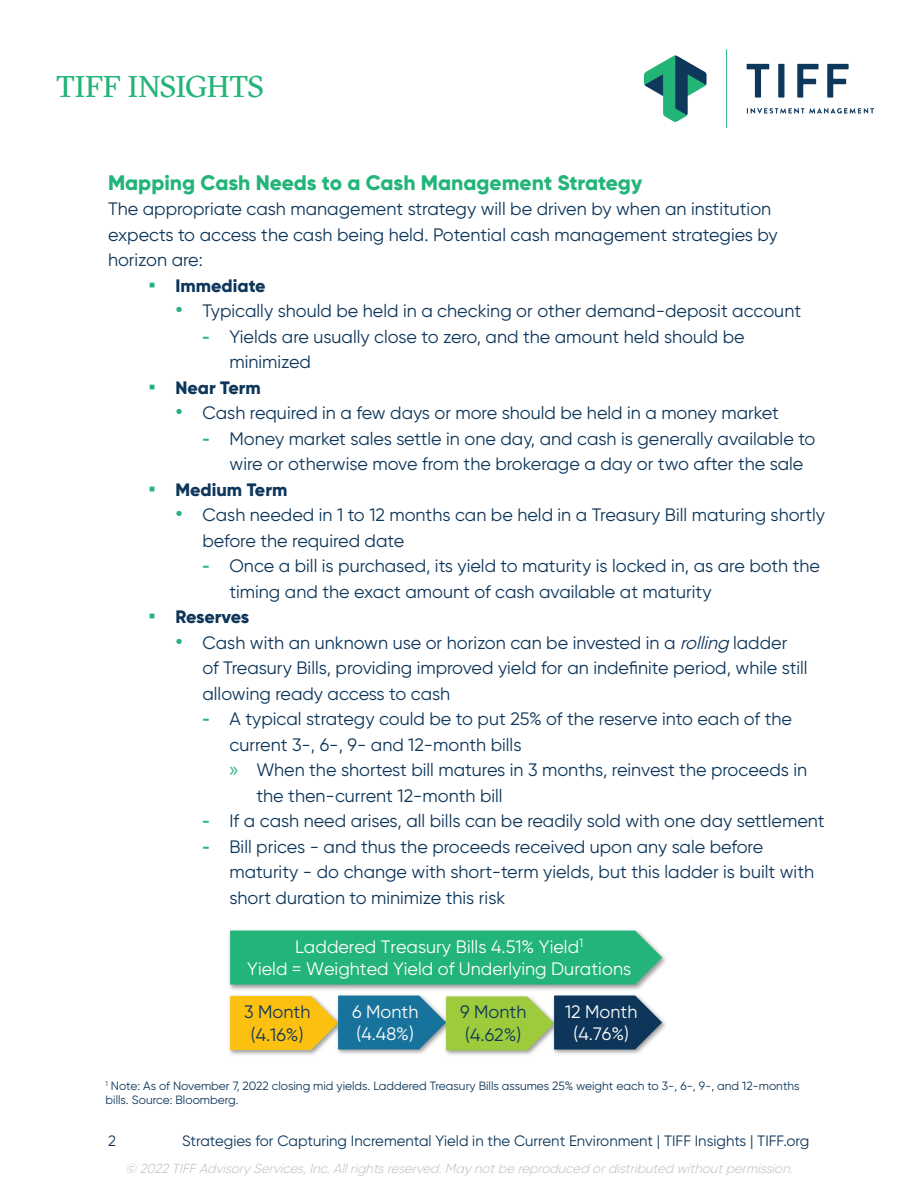
<style>
.page{position:relative;width:918px;height:1188px;background:#fff}
.page>*{position:absolute;margin:0;border:0;box-sizing:border-box;transform-origin:0 0}
.t1{font:30px "GT Sectra";letter-spacing:-.01em;color:#22b478}
.t2{font:800 21px "Gilroy";color:#22b478}
.t3{font:18px/25.5px "Gilroy";color:#0d365a}
.t4{font:18px/22.6px "Gilroy";color:#fff;text-align:center}
.t5{font:800 18px "Gilroy";color:#0d365a}
.t6{font:800 18px "Gilroy";letter-spacing:-.02em;color:#0d365a}
.t7{font:15px "Gilroy";color:#0d365a}
.t8{font:italic 300 13.2px "Gilroy";color:#bcbdc0}
.t9{font:12px/14.4px "Gilroy";color:#0d365a}
.s1{font-family:"Arial";font-weight:400;font-size:21px;color:#22b478}
.s2{font-family:"Arial";font-size:21px;color:#22b478}
.s3{font-style:italic}
.s4{font-family:"Myriad Pro";font-size:21px;color:#22b478}
</style>
<div class="page">
<img style="left:645px;top:49px;width:229px;height:79px">
<img style="left:232px;top:930px;width:411px;height:60px">
<div style="left:230px;top:931px;width:432px;height:54px;background:#22b478"></div>
<img style="left:229px;top:995px;width:90px;height:60px">
<img style="left:337px;top:995px;width:89px;height:59px">
<img style="left:445px;top:1050px;width:90px;height:5px">
<img style="left:553px;top:995px;width:89px;height:59px">
<svg style="left:230px;top:996px;width:432px;height:54px;background:#7f9863"></svg>
<h1 class="t1" style="left:57px;top:69px;width:209px">TIFF INSIGHTS</h1>
<p class="t2" style="left:108px;top:169px;width:536px">Mapping Cash Needs to a Cash Management Strategy</p>
<p class="t3" style="left:108px;top:196px;width:671px">The appropriate cash management strategy will be driven by when an institution expects to access the cash being held. Potential cash management strategies by horizon are:</p>
<p class="t5" style="left:149px;top:274px;width:119px"><span class="s1">▪</span> Immediate</p>
<p class="t3" style="left:176px;top:298px;width:627px"><span class="s2">•</span> Typically should be held in a checking or other demand-deposit account</p>
<p class="t3" style="left:230px;top:323px;width:517px;text-indent:-27px"><span class="s2">-</span> Yields are usually close to zero, and the amount held should be minimized</p>
<p class="t5" style="left:149px;top:376px;width:114px"><span class="s1">▪</span> Near Term</p>
<p class="t3" style="left:176px;top:400px;width:605px"><span class="s2">•</span> Cash required in a few days or more should be held in a money market</p>
<p class="t3" style="left:230px;top:425px;width:588px;text-indent:-27px"><span class="s2">-</span> Money market sales settle in one day, and cash is generally available to wire or otherwise move from the brokerage a day or two after the sale</p>
<p class="t5" style="left:149px;top:478px;width:140px"><span class="s1">▪</span> Medium Term</p>
<p class="t3" style="left:202px;top:502px;width:624px;text-indent:-27px"><span class="s2">•</span> Cash needed in 1 to 12 months can be held in a Treasury Bill maturing shortly before the required date</p>
<p class="t3" style="left:230px;top:553px;width:592px;text-indent:-27px"><span class="s2">-</span> Once a bill is purchased, its yield to maturity is locked in, as are both the timing and the exact amount of cash available at maturity</p>
<p class="t6" style="left:149px;top:605px;width:102px"><span class="s1">▪</span> Reserves</p>
<p class="t3" style="left:202px;top:629px;width:607px;text-indent:-27px"><span class="s2">•</span> Cash with an unknown use or horizon can be invested in a <span class="s3">rolling</span> ladder of Treasury Bills, providing improved yield for an indefinite period, while still allowing ready access to cash</p>
<p class="t3" style="left:203px;top:706px;width:591px"><span class="s2">-</span> A typical strategy could be to put 25% of the reserve into each of the</p>
<p class="t3" style="left:230px;top:731px;width:294px">current 3-, 6-, 9- and 12-month bills</p>
<p class="t3" style="left:229px;top:757px;width:579px"><span class="s4">»</span> When the shortest bill matures in 3 months, reinvest the proceeds in</p>
<p class="t3" style="left:256px;top:782px;width:248px">the then-current 12-month bill</p>
<p class="t3" style="left:203px;top:808px;width:624px"><span class="s2">-</span> If a cash need arises, all bills can be readily sold with one day settlement</p>
<p class="t3" style="left:230px;top:833px;width:586px;text-indent:-27px"><span class="s2">-</span> Bill prices - and thus the proceeds received upon any sale before maturity - do change with short-term yields, but this ladder is built with short duration to minimize this risk</p>
<p class="t4" style="left:247px;top:935px;width:386px">Laddered Treasury Bills 4.51% Yield<sup>1<br></sup>Yield = Weighted Yield of Underlying Durations</p>
<p class="t3" style="left:244px;top:1000px;width:68px;line-height:22.6px;text-align:center">3 Month (4.16%)</p>
<p class="t4" style="left:352px;top:1000px;width:68px;text-align:left">6 Month (4.48%)</p>
<p class="t3" style="left:460px;top:1001px;width:68px;line-height:22.6px">9 Month (4.62%)</p>
<p class="t4" style="left:565px;top:1000px;width:74px">12 Month (4.76%)</p>
<p class="t9" style="left:106px;top:1078px;width:696px"><sup>1</sup> Note: As of November 7, 2022 closing mid yields. Laddered Treasury Bills assumes 25% weight each to 3-, 6-, 9-, and 12-months bills. Source: Bloomberg.</p>
<p class="t7" style="left:108px;top:1132px;width:9px">2</p>
<p class="t7" style="left:182px;top:1132px;width:629px">Strategies for Capturing Incremental Yield in the Current Environment | TIFF Insights | TIFF.org</p>
<p class="t8" style="left:125px;top:1160px;width:672px">© 2022 TIFF AdvisoryServices,Inc.Allrightsreserved.Maynotbe reproduced ordistributed withoutpermission.</p>
</div>
